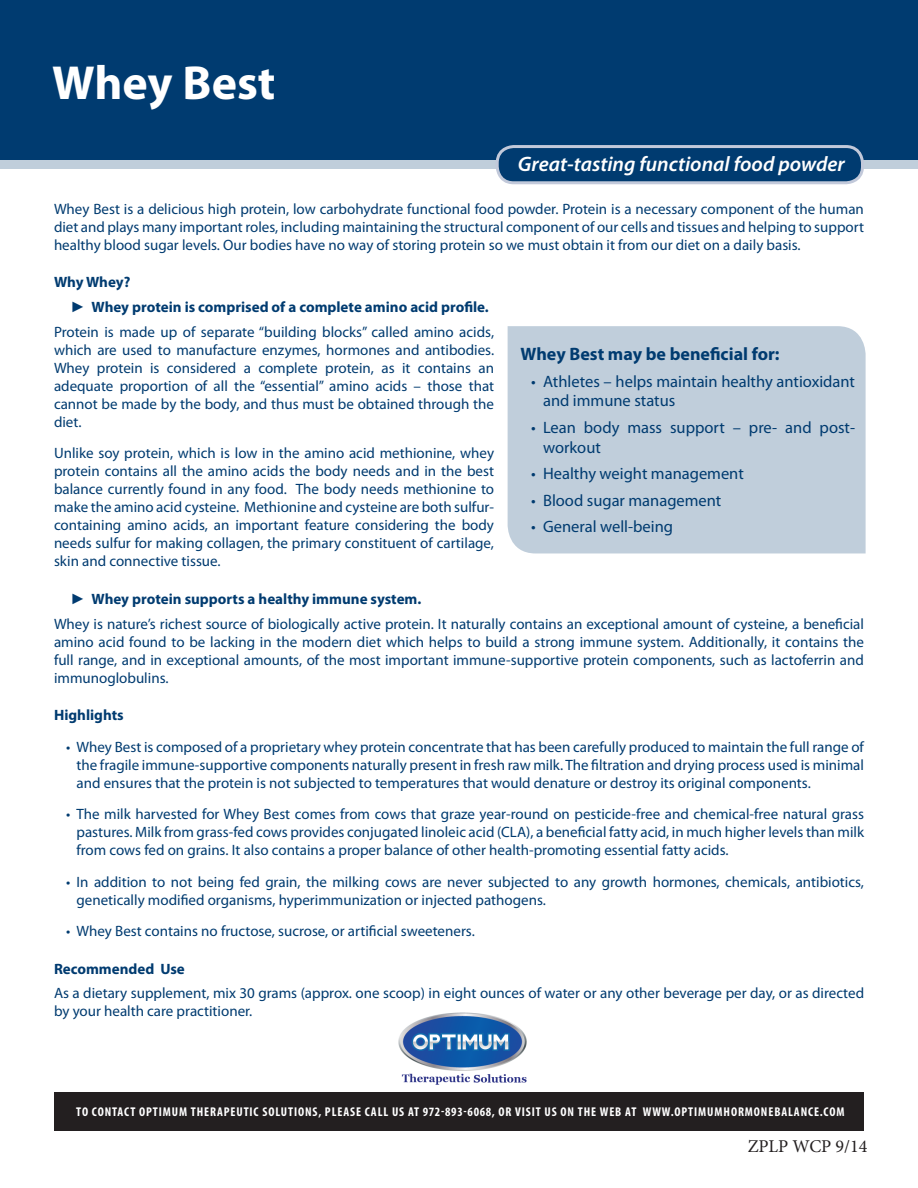
<style>
.page{position:relative;width:918px;height:1188px;background:#fff}
.page>*{position:absolute;margin:0;border:0;box-sizing:border-box;transform-origin:0 0}
.t1{font:700 48px "Myriad Pro";color:#fff}
.t2{font:italic 600 21px "Myriad Pro";color:#fff}
.t3{font:700 18px "Myriad Pro";color:#003b70}
.t4{font:18px "Minion Pro";color:#231f20}
.t5{font:16.5px/19.8px "Myriad Pro";color:#003b70}
.t6{font:15px/18px "Myriad Pro";color:#003b70;text-align:justify}
.t7{font:700 15px "Myriad Pro";color:#003b70}
.t8{font:700 condensed 12.75px "Myriad Pro";letter-spacing:.07em;color:#fff}
.s1{font-family:"Arial";font-weight:400}
</style>
<div class="page">
<div style="left:0;top:0;width:918px;height:160px;background:#003b70"></div>
<div style="left:0;top:160px;width:918px;height:8px;background:#c0cedb"></div>
<div style="left:497px;top:147px;width:366px;height:36px;background:#003b70;border-radius:17px"></div>
<div style="left:496px;top:145px;width:368px;height:39px;border:3px solid #c2c9da;border-radius:17px"></div>
<div style="left:508px;top:326px;width:358px;height:228px;background:#c0cedb"></div>
<div style="left:54px;top:1092px;width:810px;height:39px;background:#231f20"></div>
<img style="left:398px;top:1012px;width:129px;height:73px">
<p class="t1" style="left:52px;top:52px;width:225px">Whey Best</p>
<p class="t2" style="left:518px;top:151px;width:329px">Great-tasting functional food powder</p>
<p class="t6" style="left:54px;top:200px;width:812px">Whey Best is a delicious high protein, low carbohydrate functional food powder. Protein is a necessary component of the human diet and plays many important roles, including maintaining the structural component of our cells and tissues and helping to support healthy blood sugar levels. Our bodies have no way of storing protein so we must obtain it from our diet on a daily basis.</p>
<p class="t7" style="left:54px;top:272px;width:78px">Why Whey?</p>
<p class="t7" style="left:70px;top:297px;width:420px"><span class="s1">►</span> Whey protein is comprised of a complete amino acid profile.</p>
<p class="t6" style="left:54px;top:323px;width:442px">Protein is made up of separate “building blocks” called amino acids, which are used to manufacture enzymes, hormones and antibodies.<br>Whey protein is considered a complete protein, as it contains an adequate proportion of all the “essential” amino acids – those that cannot be made by the body, and thus must be obtained through the diet.</p>
<p class="t6" style="left:54px;top:445px;width:442px">Unlike soy protein, which is low in the amino acid methionine, whey protein contains all the amino acids the body needs and in the best balance currently found in any food. The body needs methionine to make the amino acid cysteine. Methionine and cysteine are both sulfur&shy;containing amino acids, an important feature considering the body needs sulfur for making collagen, the primary constituent of cartilage, skin and connective tissue.</p>
<p class="t7" style="left:70px;top:589px;width:352px"><span class="s1">►</span> Whey protein supports a healthy immune system.</p>
<p class="t6" style="left:54px;top:615px;width:812px">Whey is nature’s richest source of biologically active protein. It naturally contains an exceptional amount of cysteine, a beneficial amino acid found to be lacking in the modern diet which helps to build a strong immune system. Additionally, it contains the full range, and in exceptional amounts, of the most important immune-supportive protein components, such as lactoferrin and immunoglobulins.</p>
<p class="t7" style="left:54px;top:705px;width:71px">Highlights</p>
<p class="t6" style="left:76px;top:738px;width:789px;text-indent:-10px">• Whey Best is composed of a proprietary whey protein concentrate that has been carefully produced to maintain the full range of the fragile immune-supportive components naturally present in fresh raw milk. The filtration and drying process used is minimal and ensures that the protein is not subjected to temperatures that would denature or destroy its original components.</p>
<p class="t6" style="left:76px;top:805px;width:789px;text-indent:-10px">• The milk harvested for Whey Best comes from cows that graze year-round on pesticide-free and chemical-free natural grass pastures. Milk from grass-fed cows provides conjugated linoleic acid (CLA), a beneficial fatty acid, in much higher levels than milk from cows fed on grains. It also contains a proper balance of other health-promoting essential fatty acids.</p>
<p class="t6" style="left:76px;top:873px;width:789px;text-indent:-10px">• In addition to not being fed grain, the milking cows are never subjected to any growth hormones, chemicals, antibiotics, genetically modified organisms, hyperimmunization or injected pathogens.</p>
<p class="t6" style="left:66px;top:922px;width:410px">• Whey Best contains no fructose, sucrose, or artificial sweeteners.</p>
<p class="t7" style="left:54px;top:959px;width:132px">Recommended Use</p>
<p class="t6" style="left:54px;top:985px;width:812px">As a dietary supplement, mix 30 grams (approx. one scoop) in eight ounces of water or any other beverage per day, or as directed by your health care practitioner.</p>
<p class="t3" style="left:521px;top:342px;width:261px">Whey Best may be beneficial for:</p>
<p class="t5" style="left:543px;top:371px;width:313px;text-indent:-12px">• Athletes – helps maintain healthy antioxidant and immune status</p>
<p class="t5" style="left:543px;top:418px;width:314px;text-indent:-12px">• Lean body mass support – pre- and post&shy;workout</p>
<p class="t5" style="left:531px;top:464px;width:214px">• Healthy weight management</p>
<p class="t5" style="left:531px;top:491px;width:192px">• Blood sugar management</p>
<p class="t5" style="left:531px;top:517px;width:144px">• General well-being</p>
<p class="t8" style="left:76px;top:1104px;width:770px">TO CONTACT OPTIMUM THERAPEUTIC SOLUTIONS, PLEASE CALL US AT 972-893-6068, OR VISIT US ON THE WEB AT WWW.OPTIMUMHORMONEBALANCE.COM</p>
<p class="t4" style="left:748px;top:1134px;width:121px">ZPLP WCP 9/14</p>
</div>
